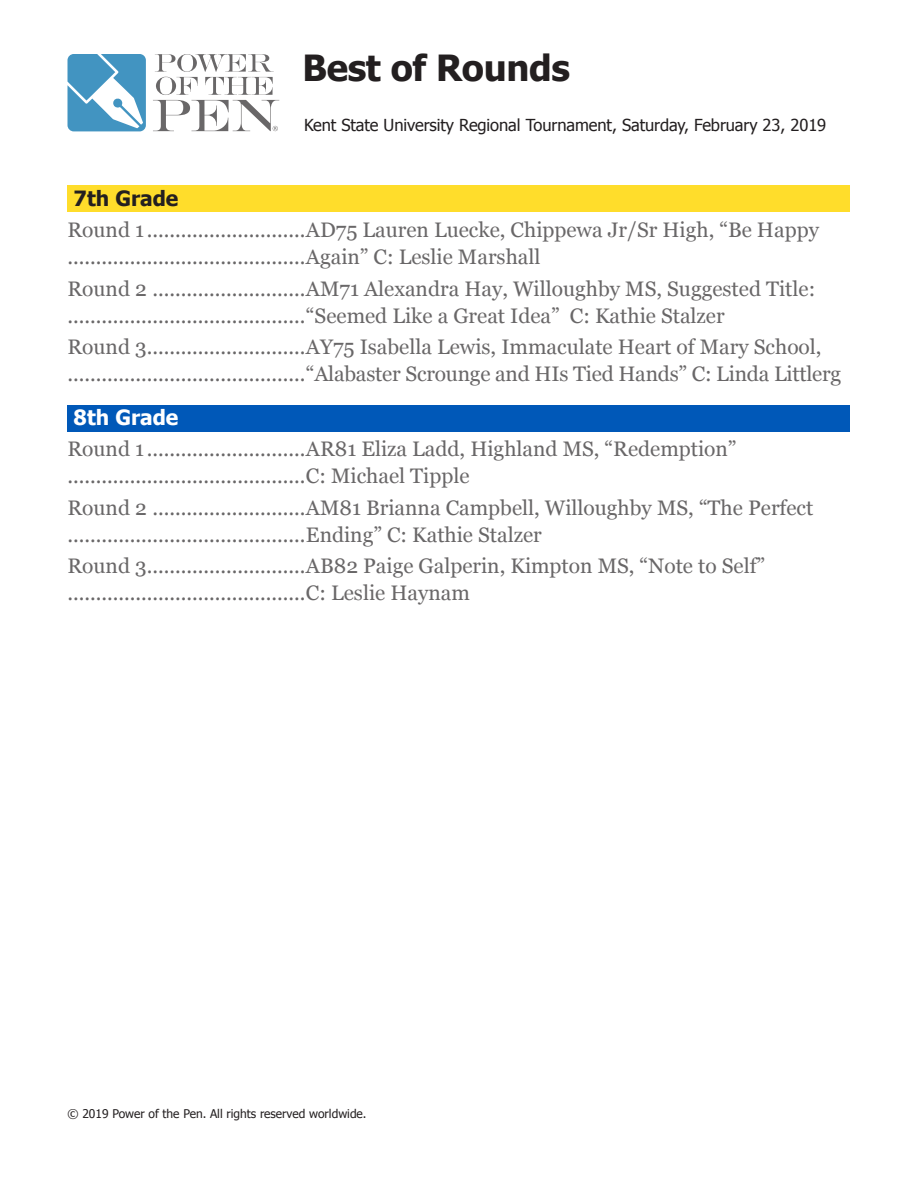
<style>
.page{position:relative;width:918px;height:1188px;background:#fff}
.page>*{position:absolute;margin:0;border:0;box-sizing:border-box;transform-origin:0 0}
.t1{font:700 36px "Tahoma";letter-spacing:-.01em;color:#231f20}
.t2{font:21px/27px "Georgia";color:#696768}
.t3{font:700 21px "Tahoma";color:#231f20}
.t4{font:700 21px "Tahoma";color:#fff}
.t5{font:16.5px "Tahoma";letter-spacing:-.005em;color:#231f20}
.t6{font:12px "Tahoma";color:#231f20}
</style>
<div class="page">
<div style="left:68px;top:405px;width:782px;height:27px;background:#0058b8"></div>
<div style="left:68px;top:185px;width:782px;height:27px;background:#ffdd2b"></div>
<svg style="left:68px;top:54px;width:78px;height:77px"></svg>
<svg style="left:153px;top:54px;width:126px;height:77px"></svg>
<h1 class="t1" style="left:302px;top:42px;width:269px">Best of Rounds</h1>
<p class="t5" style="left:304px;top:114px;width:524px">Kent State University Regional Tournament, Saturday, February 23, 2019</p>
<p class="t3" style="left:74px;top:184px;width:106px">7th Grade</p>
<p class="t2" style="left:68px;top:217px;width:753px">Round 1 ............................AD75 Lauren Luecke, Chippewa Jr/Sr High, “Be Happy ..........................................Again” C: Leslie Marshall</p>
<p class="t2" style="left:68px;top:275px;width:749px">Round 2 ...........................AM71 Alexandra Hay, Willoughby MS, Suggested Title: ..........................................“Seemed Like a Great Idea” C: Kathie Stalzer</p>
<p class="t2" style="left:68px;top:334px;width:775px">Round 3............................AY75 Isabella Lewis, Immaculate Heart of Mary School, ..........................................“Alabaster Scrounge and HIs Tied Hands” C: Linda Littlerg</p>
<p class="t4" style="left:74px;top:402px;width:106px">8th Grade</p>
<p class="t2" style="left:68px;top:435px;width:671px">Round 1 ............................AR81 Eliza Ladd, Highland MS, “Redemption” ..........................................C: Michael Tipple</p>
<p class="t2" style="left:68px;top:494px;width:747px">Round 2 ...........................AM81 Brianna Campbell, Willoughby MS, “The Perfect ..........................................Ending” C: Kathie Stalzer</p>
<p class="t2" style="left:68px;top:552px;width:699px">Round 3............................AB82 Paige Galperin, Kimpton MS, “Note to Self” ..........................................C: Leslie Haynam</p>
<p class="t6" style="left:68px;top:1105px;width:301px">© 2019 Power of the Pen. All rights reserved worldwide.</p>
</div>
